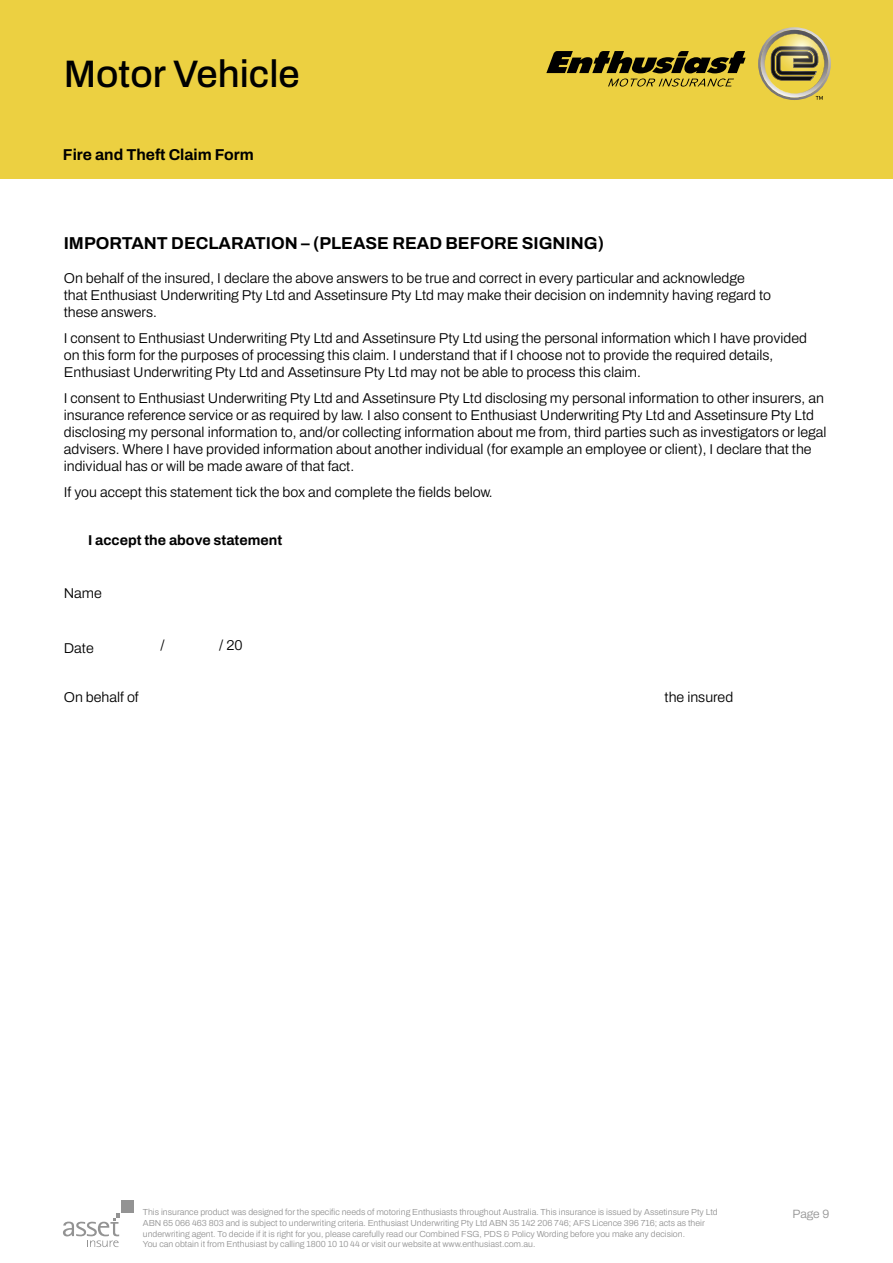
<style>
.page{position:relative;width:893px;height:1263px;background:#fff}
.page>*{position:absolute;margin:0;border:0;box-sizing:border-box;transform-origin:0 0}
.t1{font:500 38.4px "Archivo";color:#000}
.t2{font:700 17.25px "Archivo";color:#000}
.t3{font:700 15.75px "Archivo";color:#000}
.BODY{font:300 14.25px/17.1px "Archivo";color:#000}
.t4{font:700 14.25px "Archivo";color:#000}
.t5{font:300 12px "Archivo";color:#939393}
.t6{font:300 8.7px/10.5px "Archivo";color:#939393}
</style>
<div class="page">
<div style="left:0;top:0;width:893px;height:179px;background:#ecd041"></div>
<svg style="left:758px;top:27px;width:73px;height:73px"></svg>
<svg style="left:546px;top:51px;width:200px;height:36px"></svg>
<div style="left:121px;top:1200px;width:13px;height:12px;background:#939393"></div>
<svg style="left:63px;top:1214px;width:57px;height:33px"></svg>
<h1 class="t1" style="left:64px;top:45px;width:237px">Motor Vehicle</h1>
<p class="t3" style="left:63px;top:143px;width:192px">Fire and Theft Claim Form</p>
<p class="t2" style="left:64px;top:230px;width:542px">IMPORTANT DECLARATION – (PLEASE READ BEFORE SIGNING)</p>
<p class="BODY" style="left:64px;top:270px;width:709px">On behalf of the insured, I declare the above answers to be true and correct in every particular and acknowledge that Enthusiast Underwriting Pty Ltd and Assetinsure Pty Ltd may make their decision on indemnity having regard to these answers.</p>
<p class="BODY" style="left:64px;top:329px;width:745px">I consent to Enthusiast Underwriting Pty Ltd and Assetinsure Pty Ltd using the personal information which I have provided on this form for the purposes of processing this claim. I understand that if I choose not to provide the required details,<br>Enthusiast Underwriting Pty Ltd and Assetinsure Pty Ltd may not be able to process this claim.</p>
<p class="BODY" style="left:64px;top:389px;width:764px">I consent to Enthusiast Underwriting Pty Ltd and Assetinsure Pty Ltd disclosing my personal information to other insurers, an insurance reference service or as required by law. I also consent to Enthusiast Underwriting Pty Ltd and Assetinsure Pty Ltd disclosing my personal information to, and/or collecting information about me from, third parties such as investigators or legal advisers. Where I have provided information about another individual (for example an employee or client), I declare that the individual has or will be made aware of that fact.</p>
<p class="BODY" style="left:64px;top:483px;width:430px">If you accept this statement tick the box and complete the fields below.</p>
<p class="t4" style="left:88px;top:529px;width:196px">I accept the above statement</p>
<p class="BODY" style="left:64px;top:585px;width:40px">Name</p>
<p class="BODY" style="left:64px;top:640px;width:32px">Date</p>
<p class="BODY" style="left:160px;top:637px;width:6px">/</p>
<p class="BODY" style="left:219px;top:637px;width:25px">/20</p>
<p class="BODY" style="left:64px;top:689px;width:77px">On behalf of</p>
<p class="BODY" style="left:665px;top:689px;width:70px">the insured</p>
<p class="t6" style="left:143px;top:1207px;width:576px">This insurance product was designed for the specific needs of motoring Enthusiasts throughout Australia. This insurance is issued by Assetinsure Pty Ltd ABN 65 066 463 803 and is subject to underwriting criteria. Enthusiast Underwriting Pty Ltd ABN 35 142 206 746; AFS Licence 396 716; acts as their underwriting agent. To decide if it is right for you, please carefully read our Combined FSG, PDS &amp; Policy Wording before you make any decision.<br>You can obtain it from Enthusiast by calling 1800 10 10 44 or visit our website at www.enthusiast.com.au.</p>
<p class="t5" style="left:792px;top:1205px;width:38px">Page 9</p>
</div>
